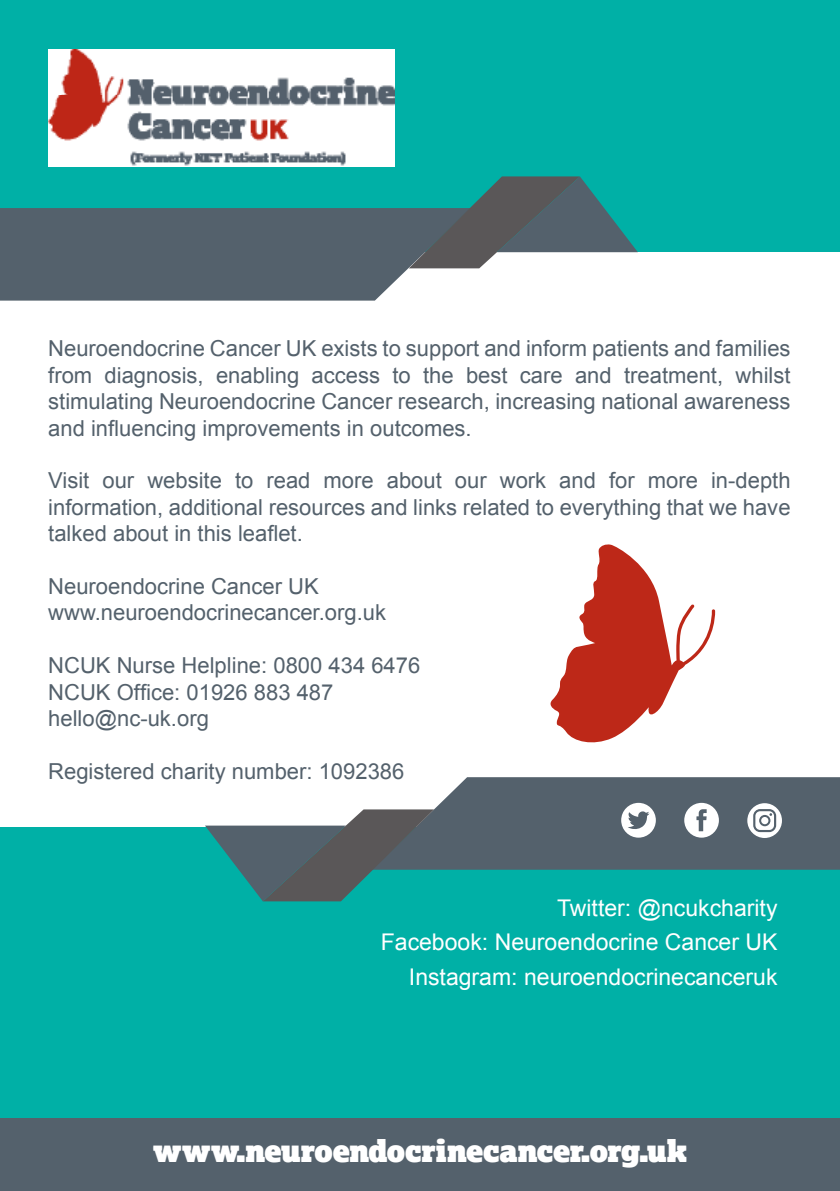
<style>
.page{position:relative;width:840px;height:1191px;background:#fff}
.page>*{position:absolute;margin:0;border:0;box-sizing:border-box;transform-origin:0 0}
.t1{font:30px "Lexia Advertising";letter-spacing:-.005em;color:#fff}
.t2{font:23px/34.8px "Arial";color:#fff;text-align:right}
.t3{font:22px/26.4px "Arial";color:#54616c;text-align:justify}
</style>
<div class="page">
<div style="left:0;top:827px;width:839px;height:364px;background:#00b0a6"></div>
<div style="left:434px;top:777px;width:405px;height:92px;background:#54616c"></div>
<svg style="left:205px;top:809px;width:229px;height:92px"></svg>
<svg style="left:620px;top:803px;width:35px;height:34px"></svg>
<svg style="left:683px;top:803px;width:35px;height:34px"></svg>
<svg style="left:746px;top:803px;width:35px;height:35px"></svg>
<div style="left:0;top:0;width:839px;height:251px;background:#00b0a6"></div>
<svg style="left:0;top:208px;width:470px;height:93px;background:#5f6b75"></svg>
<svg style="left:408px;top:176px;width:229px;height:92px"></svg>
<img style="left:48px;top:50px;width:346px;height:116px">
<div style="left:0;top:1119px;width:839px;height:72px;background:#54616c"></div>
<svg style="left:550px;top:544px;width:164px;height:199px"></svg>
<p class="t3" style="left:48px;top:335px;width:743px">Neuroendocrine Cancer UK exists to support and inform patients and families from diagnosis, enabling access to the best care and treatment, whilst stimulating Neuroendocrine Cancer research, increasing national awareness and influencing improvements in outcomes.</p>
<p class="t3" style="left:48px;top:467px;width:743px">Visit our website to read more about our work and for more in-depth information, additional resources and links related to everything that we have talked about in this leaflet.</p>
<p class="t3" style="left:48px;top:573px;width:339px">Neuroendocrine Cancer UK www.neuroendocrinecancer.org.uk</p>
<p class="t3" style="left:48px;top:652px;width:373px;text-align:left">NCUK Nurse Helpline: 0800 434 6476<br>NCUK Office: 01926 883 487 hello@nc-uk.org</p>
<p class="t3" style="left:48px;top:758px;width:357px">Registered charity number: 1092386</p>
<p class="t2" style="left:380px;top:890px;width:398px">Twitter: @ncukcharity<br>Facebook: Neuroendocrine Cancer UK<br>Instagram: neuroendocrinecanceruk</p>
<h1 class="t1" style="left:153px;top:1131px;width:535px">www.neuroendocrinecancer.org.uk</h1>
</div>
